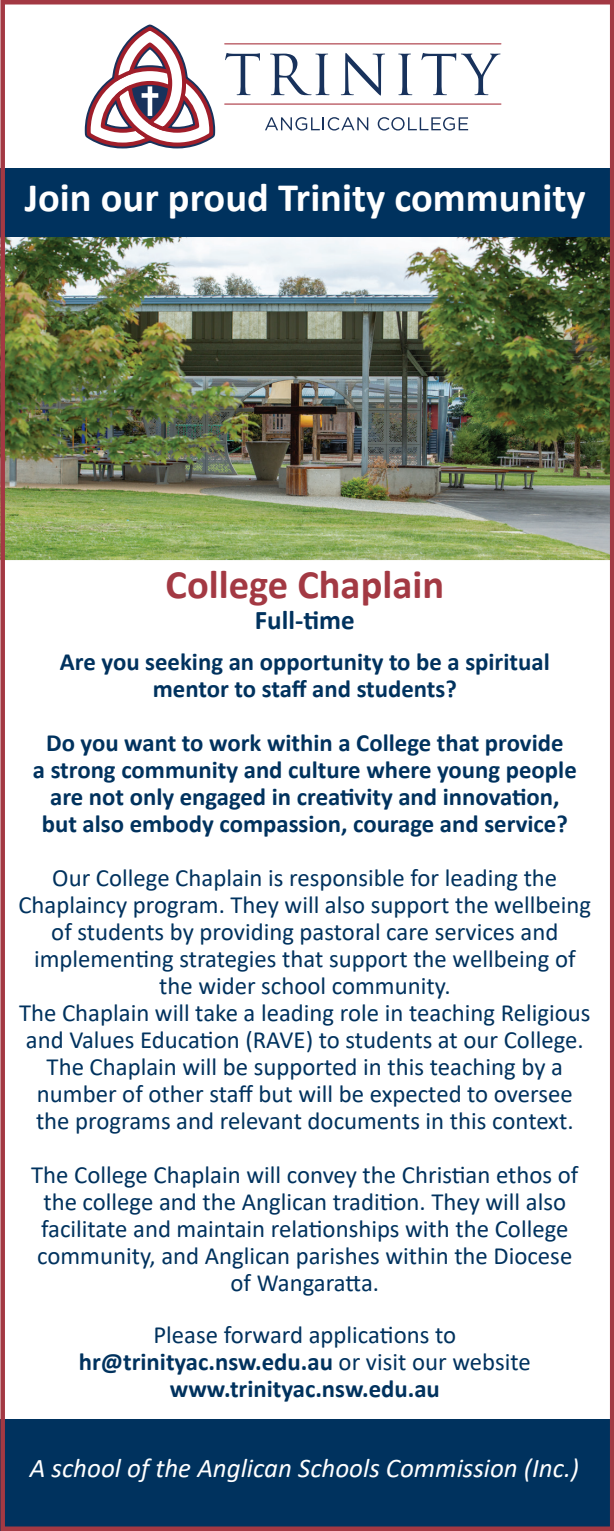
<style>
.page{position:relative;width:614px;height:1531px;background:#fff}
.page>*{position:absolute;margin:0;border:0;box-sizing:border-box;transform-origin:0 0}
.t1{font:700 40.5px "Calibri";color:#fff}
.t2{font:700 40.5px "Calibri";color:#a33943}
.t3{font:italic 27px "Calibri";color:#fff}
.t4{font:700 27px "Calibri";color:#00325e}
.t5{font:24.75px/27px "Calibri";color:#00325e;text-align:center}
.t6{font:700 24.75px/27px "Calibri";color:#00325e;text-align:center}
.s1{font-weight:400}
</style>
<div class="page">
<img style="left:5px;top:237px;width:604px;height:323px">
<hr style="left:225px;top:104px;width:276px;height:1px;background:#a01e2a">
<hr style="left:225px;top:43px;width:276px;height:1px;background:#a01e2a">
<svg style="left:84px;top:24px;width:416px;height:125px"></svg>
<div style="left:0;top:1420px;width:614px;height:111px;background:#00325e"></div>
<div style="left:0;top:168px;width:614px;height:69px;background:#00325e"></div>
<svg style="left:5px;top:560px;width:604px;height:1px"></svg>
<div style="left:0;top:0;width:614px;height:1531px;border:4px solid #a33943"></div>
<h1 class="t1" style="left:25px;top:169px;width:562px">Join our proud Trinity community</h1>
<h1 class="t2" style="left:165px;top:556px;width:280px">College Chaplain</h1>
<p class="t4" style="left:255px;top:601px;width:101px">Full-time</p>
<p class="t6" style="left:60px;top:648px;width:491px">Are you seeking an opportunity to be a spiritual mentor to staff and students?</p>
<p class="t6" style="left:33px;top:729px;width:545px">Do you want to work within a College that provide<br>a strong community and culture where young people are not only engaged in creativity and innovation, but also embody compassion, courage and service?</p>
<p class="t5" style="left:18px;top:863px;width:574px">Our College Chaplain is responsible for leading the Chaplaincy program. They will also support the wellbeing of students by providing pastoral care services and implementing strategies that support the wellbeing of the wider school community.<br>The Chaplain will take a leading role in teaching Religious and Values Education (RAVE) to students at our College.<br>The Chaplain will be supported in this teaching by a number of other staff but will be expected to oversee the programs and relevant documents in this context.</p>
<p class="t5" style="left:31px;top:1160px;width:548px">The College Chaplain will convey the Christian ethos of the college and the Anglican tradition. They will also facilitate and maintain relationships with the College community, and Anglican parishes within the Diocese of Wangaratta.</p>
<p class="t6" style="left:79px;top:1320px;width:453px"><span class="s1">Please forward applications to </span>hr@trinityac.nsw.edu.au <span class="s1">or visit our website </span>www.trinityac.nsw.edu.au</p>
<p class="t3" style="left:30px;top:1449px;width:550px">A school of the Anglican Schools Commission (Inc.)</p>
</div>
